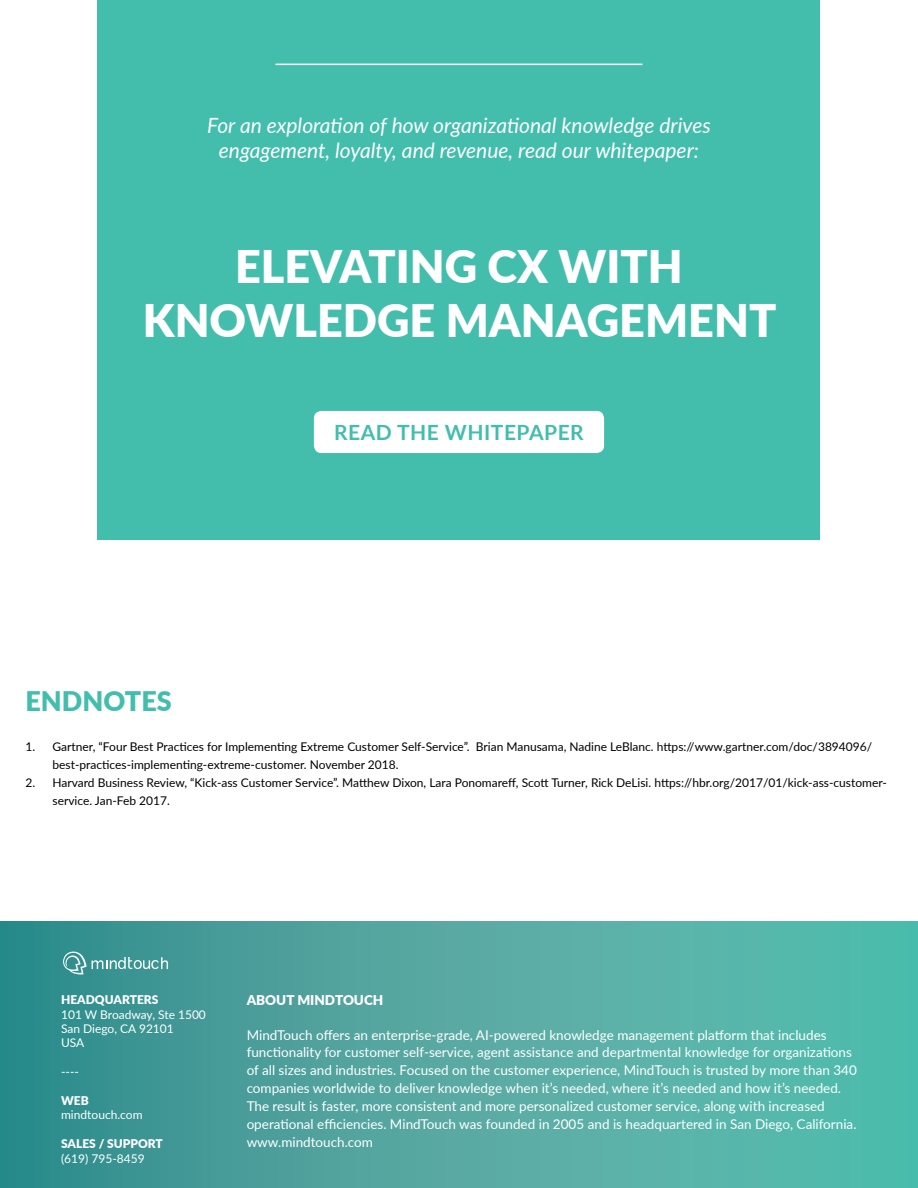
<style>
.page{position:relative;width:918px;height:1188px;background:#fff}
.page>*{position:absolute;margin:0;border:0;box-sizing:border-box;transform-origin:0 0}
.t1{font:900 45px/54px "Lato";color:#fff;text-align:center}
.t2{font:900 27px "Lato";color:#43bdac}
.t3{font:italic 21px/25.2px "Lato";color:#fff;text-align:center}
.t4{font:700 21px "Lato";letter-spacing:.025em;color:#43bdac}
.t5{font:13.5px/18px "Lato";color:#fff}
.t6{font:900 13.5px "Lato";color:#fff}
.t7{font:12px/18px "Lato";color:#000}
.t8{font:12px/14.4px "Lato";color:#fff}
.t9{font:900 12px "Lato";color:#fff}
</style>
<div class="page">
<svg style="left:0;top:922px;width:918px;height:266px;background:#4da7a0"></svg>
<svg style="left:63px;top:952px;width:105px;height:22px;background:#5ca6a5"></svg>
<div style="left:98px;top:0;width:722px;height:540px;background:#43bdac"></div>
<hr style="left:276px;top:64px;width:366px;height:1px;background:#fff">
<div style="left:314px;top:411px;width:290px;height:42px;background:#fff;border-radius:8px"></div>
<h3 class="t3" style="left:207px;top:112px;width:505px">For an exploration of how organizational knowledge drives engagement, loyalty, and revenue, read our whitepaper:</h3>
<h1 class="t1" style="left:143px;top:238px;width:635px">ELEVATING CX WITH<br>KNOWLEDGE MANAGEMENT</h1>
<h2 class="t2" style="left:26px;top:681px;width:148px">ENDNOTES</h2>
<h3 class="t4" style="left:334px;top:417px;width:251px">READ THE WHITEPAPER</h3>
<p class="t7" style="left:52px;top:737px;width:821px;text-indent:-27px">1. Gartner, “Four Best Practices for Implementing Extreme Customer Self-Service”. Brian Manusama, Nadine LeBlanc. https://www.gartner.com/doc/3894096/ best-practices-implementing-extreme-customer. November 2018.</p>
<p class="t7" style="left:52px;top:773px;width:836px;text-indent:-27px">2. Harvard Business Review, “Kick-ass Customer Service”. Matthew Dixon, Lara Ponomareff, Scott Turner, Rick DeLisi. https://hbr.org/2017/01/kick-ass-customer&shy;service. Jan-Feb 2017.</p>
<p class="t9" style="left:61px;top:991px;width:99px">HEADQUARTERS</p>
<p class="t8" style="left:61px;top:1006px;width:146px">101 W Broadway, Ste 1500<br>San Diego, CA 92101<br>USA</p>
<p class="t8" style="left:61px;top:1064px;width:19px">----</p>
<p class="t9" style="left:61px;top:1091px;width:29px">WEB</p>
<p class="t8" style="left:61px;top:1107px;width:83px">mindtouch.com</p>
<p class="t9" style="left:61px;top:1135px;width:103px">SALES / SUPPORT</p>
<p class="t8" style="left:61px;top:1150px;width:85px">(619) 795-8459</p>
<p class="t6" style="left:247px;top:990px;width:138px">ABOUT MINDTOUCH</p>
<p class="t5" style="left:247px;top:1025px;width:612px">MindTouch offers an enterprise-grade, AI-powered knowledge management platform that includes functionality for customer self-service, agent assistance and departmental knowledge for organizations of all sizes and industries. Focused on the customer experience, MindTouch is trusted by more than 340 companies worldwide to deliver knowledge when it’s needed, where it’s needed and how it’s needed.<br>The result is faster, more consistent and more personalized customer service, along with increased operational efficiencies. MindTouch was founded in 2005 and is headquartered in San Diego, California. www.mindtouch.com</p>
</div>
